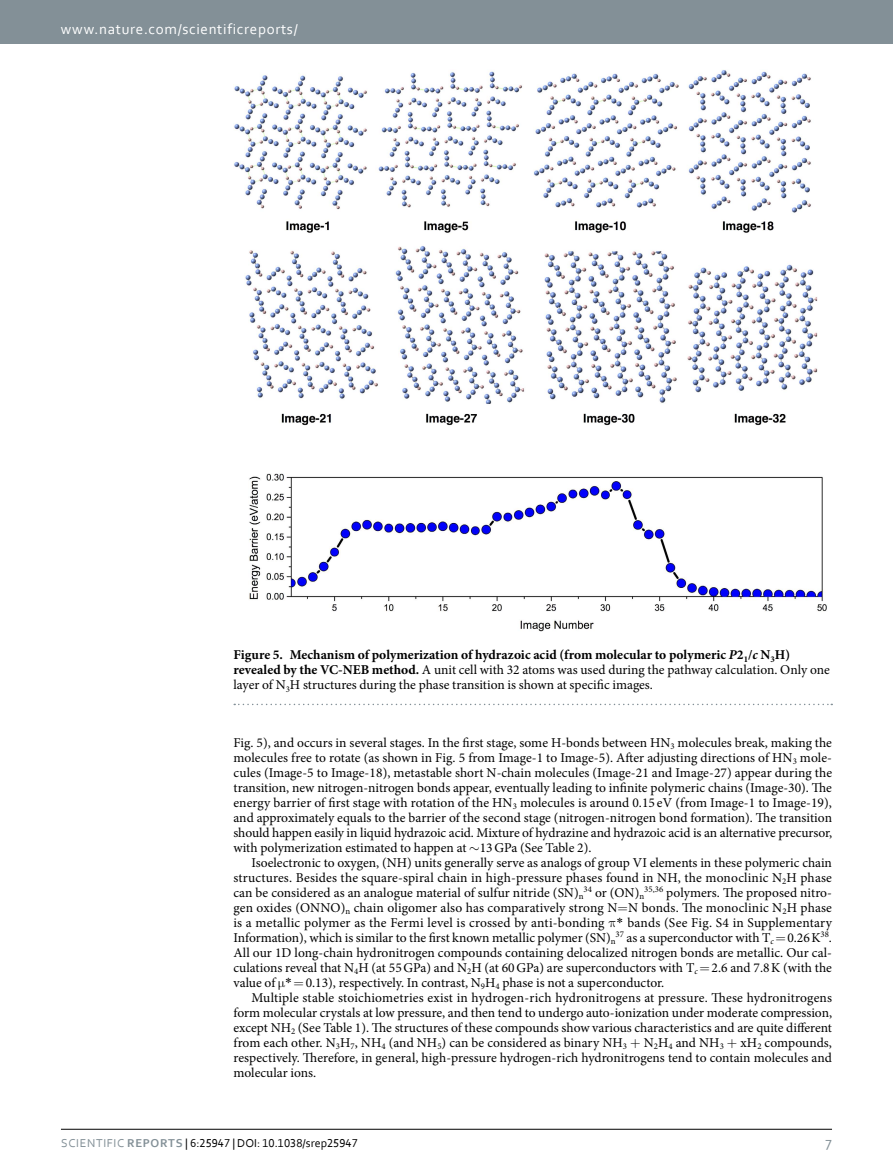
<style>
.page{position:relative;width:893px;height:1174px;background:#fff}
.page>*{position:absolute;margin:0;border:0;box-sizing:border-box;transform-origin:0 0}
.t1{font:15px "Corbel";letter-spacing:.045em;color:#fff}
.t2{font:15px "Corbel";color:#839097}
.t3{font:13.5px/15px "Minion Pro";color:#000;text-align:justify}
.t4{font:12px "Corbel";color:#000}
.s1{font-weight:700}
.s2{font-weight:700;font-style:italic}
.s3{font-family:"Mongolian Baiti"}
.s4{color:#839097}
.s5{font-weight:700;color:#839097}
</style>
<div class="page">
<div style="left:0;top:0;width:893px;height:43px;background:#839097"></div>
<hr style="left:61px;top:1129px;width:771px;height:1px;background:#000">
<img style="left:233px;top:70px;width:594px;height:561px">
<svg style="left:234px;top:703px;width:598px;height:2px"></svg>
<p class="t1" style="left:61px;top:19px;width:238px">www.nature.com/scientificreports/</p>
<p class="t3" style="left:233px;top:647px;width:598px;text-align:left"><span class="s1">Figure 5. Mechanism of polymerization of hydrazoic acid (from molecular to polymeric</span> <span class="s2">P</span><span class="s1">2</span><sub>1</sub><span class="s1">/</span><span class="s2">c</span> <span class="s1">N</span><sub>3</sub><span class="s1">H) revealed by the VC-NEB method.</span> A unit cell with 32 atoms was used during the pathway calculation. Only one layer of N<sub>3</sub>H structures during the phase transition is shown at specific images.</p>
<p class="t3" style="left:233px;top:735px;width:600px">Fig. 5), and occurs in several stages. In the first stage, some H-bonds between HN<sub>3</sub> molecules break, making the molecules free to rotate (as shown in Fig. 5 from Image-1 to Image-5). After adjusting directions of HN<sub>3</sub> mole&shy;cules (Image-5 to Image-18), metastable short N-chain molecules (Image-21 and Image-27) appear during the transition, new nitrogen-nitrogen bonds appear, eventually leading to infinite polymeric chains (Image-30). The energy barrier of first stage with rotation of the HN<sub>3</sub> molecules is around 0.15 eV (from Image-1 to Image-19), and approximately equals to the barrier of the second stage (nitrogen-nitrogen bond formation). The transition should happen easily in liquid hydrazoic acid. Mixture of hydrazine and hydrazoic acid is an alternative precursor, with polymerization estimated to happen at ∼13GPa (See Table 2).</p>
<p class="t3" style="left:233px;top:854px;width:600px;text-indent:18px">Isoelectronic to oxygen, (NH) units generally serve as analogs of group VI elements in these polymeric chain structures. Besides the square-spiral chain in high-pressure phases found in NH, the monoclinic N<sub>2</sub>H phase can be considered as an analogue material of sulfur nitride (SN)<sub>n</sub><sup>34</sup> or (ON)<sub>n</sub><sup>35,36</sup> polymers. The proposed nitro&shy;gen oxides (ONNO)<sub>n</sub> chain oligomer also has comparatively strong N N bonds. The monoclinic N<sub>2</sub>H phase is a metallic polymer as the Fermi level is crossed by anti-bonding <span class="s3">*</span> bands (See Fig. S4 in Supplementary Information), which is similar to the first known metallic polymer (SN)<sub>n</sub><sup>37</sup> as a superconductor with T<sub>c</sub> 0.26K<sup>38</sup>.<br>All our 1D long-chain hydronitrogen compounds containing delocalized nitrogen bonds are metallic. Our cal&shy;culations reveal that N<sub>4</sub>H (at 55GPa) and N<sub>2</sub>H (at 60GPa) are superconductors with T<sub>c</sub> 2.6 and 7.8K (with the value of <span class="s3">*</span> 0.13), respectively. In contrast, N<sub>9</sub>H<sub>4</sub> phase is not a superconductor.</p>
<p class="t3" style="left:233px;top:990px;width:600px;text-indent:18px">Multiple stable stoichiometries exist in hydrogen-rich hydronitrogens at pressure. These hydronitrogens form molecular crystals at low pressure, and then tend to undergo auto-ionization under moderate compression, except NH<sub>2</sub> (See Table 1). The structures of these compounds show various characteristics and are quite different from each other. N<sub>3</sub>H<sub>7</sub>, NH<sub>4</sub> (and NH<sub>5</sub>) can be considered as binary NH<sub>3</sub> N<sub>2</sub>H<sub>4</sub> and NH<sub>3</sub> xH<sub>2</sub> compounds, respectively. Therefore, in general, high-pressure hydrogen-rich hydronitrogens tend to contain molecules and molecular ions.</p>
<p class="t4" style="left:61px;top:1135px;width:298px"><span class="s4">Scientific</span> <span class="s5">REPORTS</span> | 6:25947 | DOI: 10.1038/srep25947</p>
<p class="t2" style="left:826px;top:1132px;width:8px">7</p>
</div>
